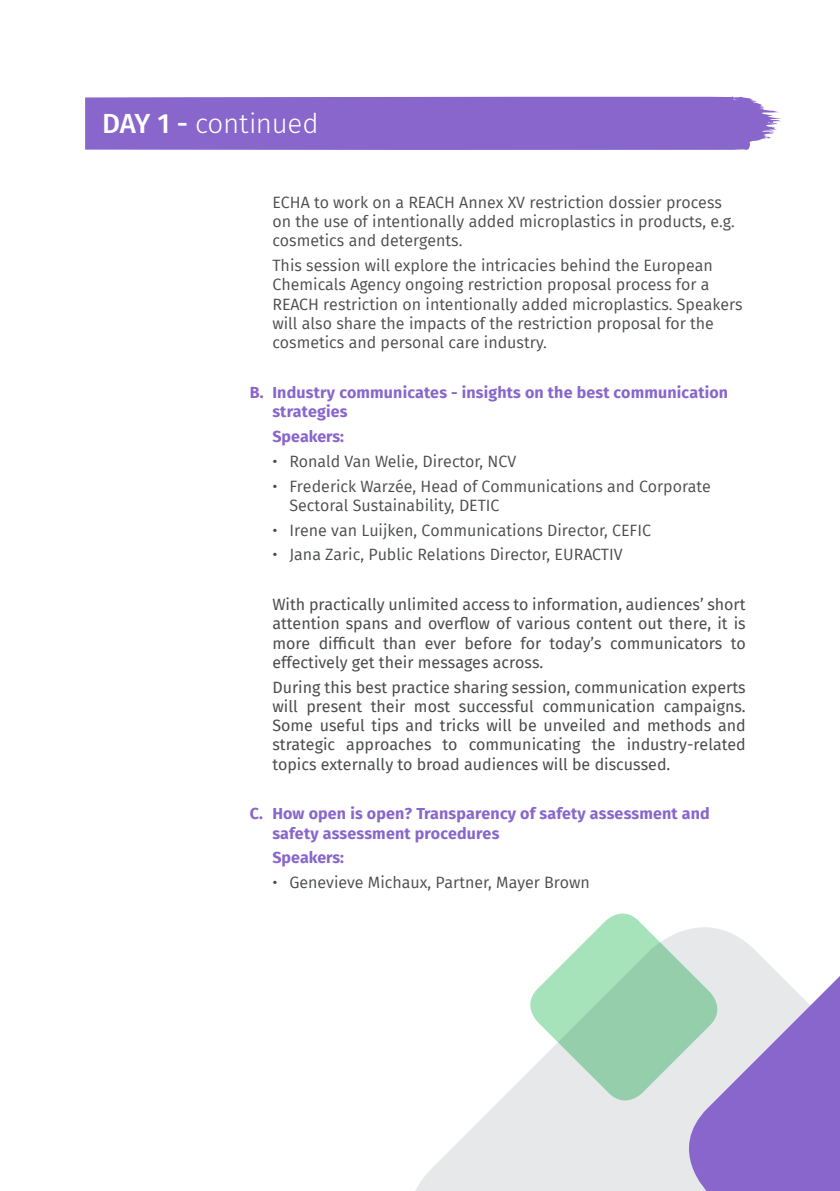
<style>
.page{position:relative;width:840px;height:1191px;background:#fff}
.page>*{position:absolute;margin:0;border:0;box-sizing:border-box;transform-origin:0 0}
.t1{font:300 27.8px "Fira Sans";letter-spacing:-.01em;color:#fff}
.t2{font:16px/19.2px "Fira Sans";color:#4b4c4d}
.t3{font:16px/19.2px "Fira Sans";color:#4b4c4d;text-align:justify}
.t4{font:700 16px/19.2px "Fira Sans";letter-spacing:.01em;color:#86c}
.s1{font-weight:500}
</style>
<div class="page">
<svg style="left:85px;top:96px;width:697px;height:54px;background:#8d6dce"></svg>
<svg style="left:415px;top:1073px;width:250px;height:118px;fill:#e6e8e9"></svg>
<svg style="left:665px;top:929px;width:174px;height:262px;background:#b4a2db"></svg>
<svg style="left:528px;top:913px;width:191px;height:189px"></svg>
<p class="t1" style="left:102px;top:104px;width:218px"><span class="s1">DAY 1 -</span> continued</p>
<p class="t2" style="left:272px;top:192px;width:463px">ECHA to work on a REACH Annex XV restriction dossier process on the use of intentionally added microplastics in products, e.g. cosmetics and detergents.</p>
<p class="t2" style="left:272px;top:255px;width:471px">This session will explore the intricacies behind the European Chemicals Agency ongoing restriction proposal process for a REACH restriction on intentionally added microplastics. Speakers will also share the impacts of the restriction proposal for the cosmetics and personal care industry.</p>
<p class="t4" style="left:272px;top:381px;width:457px;text-indent:-23px">B. Industry communicates - insights on the best communication strategies</p>
<p class="t4" style="left:272px;top:425px;width:73px">Speakers:</p>
<p class="t2" style="left:272px;top:451px;width:245px">• Ronald Van Welie, Director, NCV</p>
<p class="t2" style="left:289px;top:476px;width:422px;text-indent:-17px">• Frederick Warzée, Head of Communications and Corporate<br>Sectoral Sustainability, DETIC</p>
<p class="t2" style="left:272px;top:520px;width:380px">• Irene van Luijken, Communications Director, CEFIC</p>
<p class="t2" style="left:272px;top:545px;width:351px">• Jana Zaric, Public Relations Director, EURACTIV</p>
<p class="t3" style="left:272px;top:594px;width:474px">With practically unlimited access to information, audiences’ short attention spans and overflow of various content out there, it is more difficult than ever before for today’s communicators to effectively get their messages across.</p>
<p class="t3" style="left:272px;top:677px;width:474px">During this best practice sharing session, communication experts will present their most successful communication campaigns.<br>Some useful tips and tricks will be unveiled and methods and strategic approaches to communicating the industry-related topics externally to broad audiences will be discussed.</p>
<p class="t4" style="left:272px;top:803px;width:438px;text-indent:-23px">C. How open is open? Transparency of safety assessment and safety assessment procedures</p>
<p class="t4" style="left:272px;top:847px;width:73px">Speakers:</p>
<p class="t2" style="left:272px;top:872px;width:319px">• Genevieve Michaux, Partner, Mayer Brown</p>
</div>
